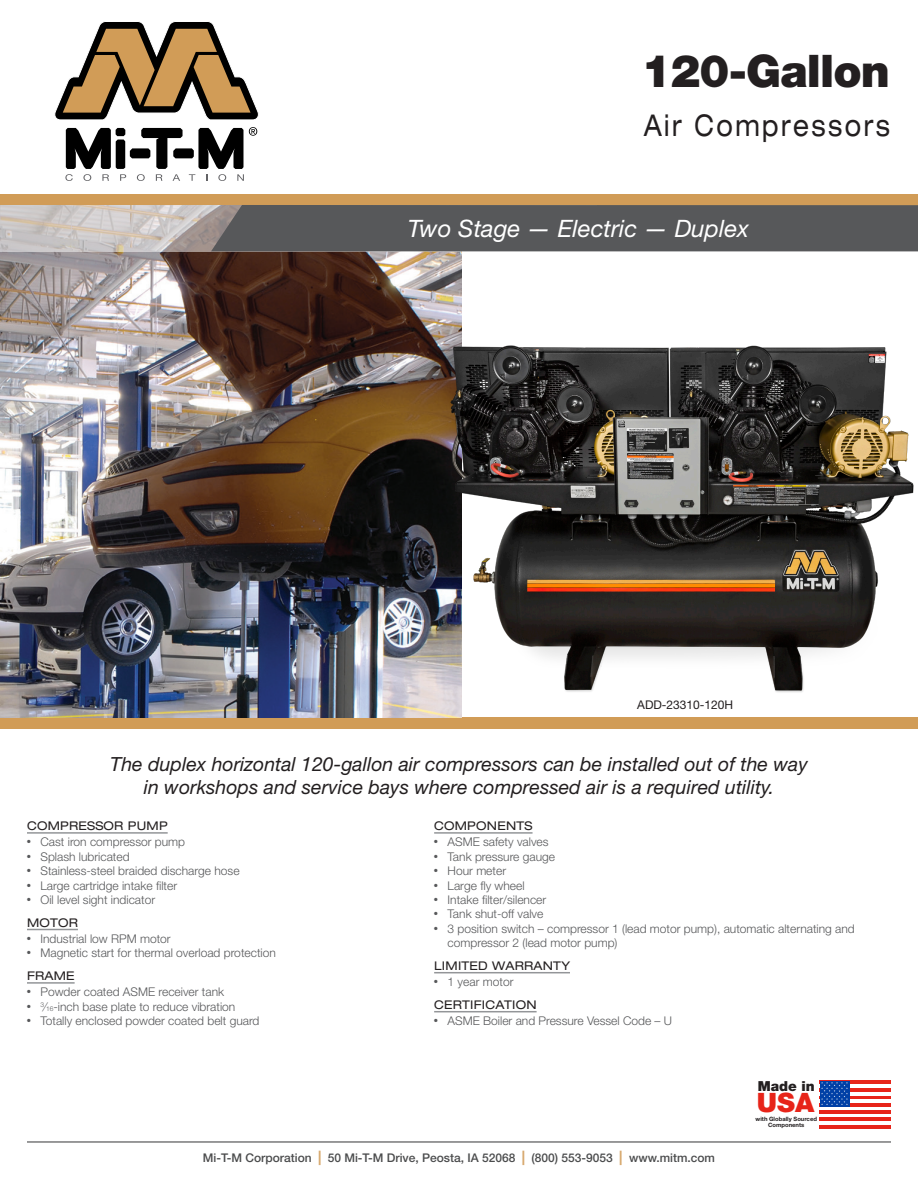
<style>
.page{position:relative;width:918px;height:1188px;background:#fff}
.page>*{position:absolute;margin:0;border:0;box-sizing:border-box;transform-origin:0 0}
.t1{font:900 45px "Helvetica Neue LT Std";letter-spacing:-.02em;color:#231f20}
.t2{font:expanded 30px "Helvetica Neue LT Std";letter-spacing:.1em;color:#231f20;scale:.8 1}
.t3{font:900 26.7px "Helvetica Neue LT Std";color:#e72419}
.t4{font:italic 24px "Helvetica Neue LT Std";color:#fff}
.t5{font:italic 19.5px "Helvetica Neue LT Std";color:#231f20}
.t6{font:900 13.8px "Helvetica Neue LT Std";color:#231f20}
.t7{font:300 12px "Helvetica Neue LT Std";color:#57585a}
.t8{font:500 12px "Helvetica Neue LT Std";color:#4b4c4d}
.t9{font:expanded 12px "Helvetica Neue LT Std";letter-spacing:.02em;color:#231f20}
.t10{font:12px "Helvetica Neue LT Std";color:#231f20}
.t11{font:700 5.85px/5.8px "Helvetica Neue LT Std";color:#231f20;text-align:center}
.s1{font-size:6.6px}
.s2{font-weight:800;font-size:14.4px;color:#d7a86d}
</style>
<div class="page">
<svg style="left:54px;top:21px;width:205px;height:99px"></svg>
<svg style="left:65px;top:127px;width:192px;height:54px"></svg>
<hr style="left:27px;top:1141px;width:864px;height:2px;background:#4b4c4d">
<div style="left:0;top:194px;width:918px;height:12px;background:#d19c57"></div>
<div style="left:0;top:718px;width:918px;height:11px;background:#d19c57"></div>
<img style="left:0;top:251px;width:461px;height:467px">
<svg style="left:0;top:205px;width:211px;height:46px;background:#c8c2c0"></svg>
<div style="left:211px;top:205px;width:707px;height:46px;background:#57585a"></div>
<img style="left:441px;top:337px;width:473px;height:361px">
<svg style="left:819px;top:1080px;width:72px;height:49px"></svg>
<hr style="left:27px;top:832px;width:141px;height:2px;background:#939598">
<hr style="left:27px;top:929px;width:51px;height:1px;background:#939598">
<hr style="left:27px;top:982px;width:48px;height:2px;background:#939598">
<hr style="left:434px;top:832px;width:99px;height:2px;background:#939598">
<hr style="left:434px;top:972px;width:136px;height:1px;background:#939598">
<hr style="left:434px;top:1011px;width:103px;height:1px;background:#939598">
<p class="t1" style="left:641px;top:44px;width:250px">120-Gallon</p>
<p class="t2" style="left:644px;top:107px;width:310px">Air Compressors</p>
<p class="t4" style="left:408px;top:214px;width:342px">Two Stage — Electric — Duplex</p>
<p class="t10" style="left:637px;top:697px;width:98px">ADD-23310-120H</p>
<p class="t5" style="left:110px;top:753px;width:699px">The duplex horizontal 120-gallon air compressors can be installed out of the way</p>
<p class="t5" style="left:144px;top:775px;width:632px">in workshops and service bays where compressed air is a required utility.</p>
<p class="t9" style="left:27px;top:818px;width:142px">COMPRESSOR PUMP</p>
<p class="t7" style="left:27px;top:835px;width:160px">● Cast iron compressor pump</p>
<p class="t7" style="left:27px;top:849px;width:104px">● Splash lubricated</p>
<p class="t7" style="left:27px;top:864px;width:214px">● Stainless-steel braided discharge hose</p>
<p class="t7" style="left:27px;top:878px;width:152px">● Large cartridge intake filter</p>
<p class="t7" style="left:27px;top:892px;width:130px">● Oil level sight indicator</p>
<p class="t9" style="left:27px;top:915px;width:52px">MOTOR</p>
<p class="t7" style="left:27px;top:931px;width:145px">● Industrial low RPM motor</p>
<p class="t7" style="left:27px;top:946px;width:250px">● Magnetic start for thermal overload protection</p>
<p class="t9" style="left:27px;top:968px;width:49px">FRAME</p>
<p class="t7" style="left:27px;top:985px;width:199px">● Powder coated ASME receiver tank</p>
<p class="t7" style="left:27px;top:999px;width:210px">● <sup>3</sup>⁄<span class="s1">16</span>-inch base plate to reduce vibration</p>
<p class="t7" style="left:27px;top:1014px;width:234px">● Totally enclosed powder coated belt guard</p>
<p class="t9" style="left:434px;top:818px;width:100px">COMPONENTS</p>
<p class="t7" style="left:434px;top:835px;width:116px">● ASME safety valves</p>
<p class="t7" style="left:434px;top:849px;width:122px">● Tank pressure gauge</p>
<p class="t7" style="left:434px;top:864px;width:73px">● Hour meter</p>
<p class="t7" style="left:434px;top:878px;width:92px">● Large fly wheel</p>
<p class="t7" style="left:434px;top:892px;width:114px">● Intake filter/silencer</p>
<p class="t7" style="left:434px;top:907px;width:111px">● Tank shut-off valve</p>
<p class="t7" style="left:434px;top:921px;width:422px">● 3 position switch – compressor 1 (lead motor pump), automatic alternating and</p>
<p class="t7" style="left:448px;top:936px;width:171px">compressor 2 (lead motor pump)</p>
<p class="t9" style="left:434px;top:958px;width:137px">LIMITED WARRANTY</p>
<p class="t7" style="left:434px;top:975px;width:81px">● 1 year motor</p>
<p class="t9" style="left:434px;top:997px;width:104px">CERTIFICATION</p>
<p class="t7" style="left:434px;top:1014px;width:240px">● ASME Boiler and Pressure Vessel Code – U</p>
<p class="t6" style="left:758px;top:1077px;width:59px">Made in</p>
<p class="t11" style="left:756px;top:1116px;width:63px">with Globally Sourced<br>Components</p>
<p class="t3" style="left:757px;top:1087px;width:59px">USA</p>
<p class="t8" style="left:203px;top:1151px;width:514px">Mi-T-M Corporation <span class="s2">|</span> 50 Mi-T-M Drive, Peosta, IA 52068 <span class="s2">|</span> (800) 553-9053 <span class="s2">|</span> www.mitm.com</p>
</div>
